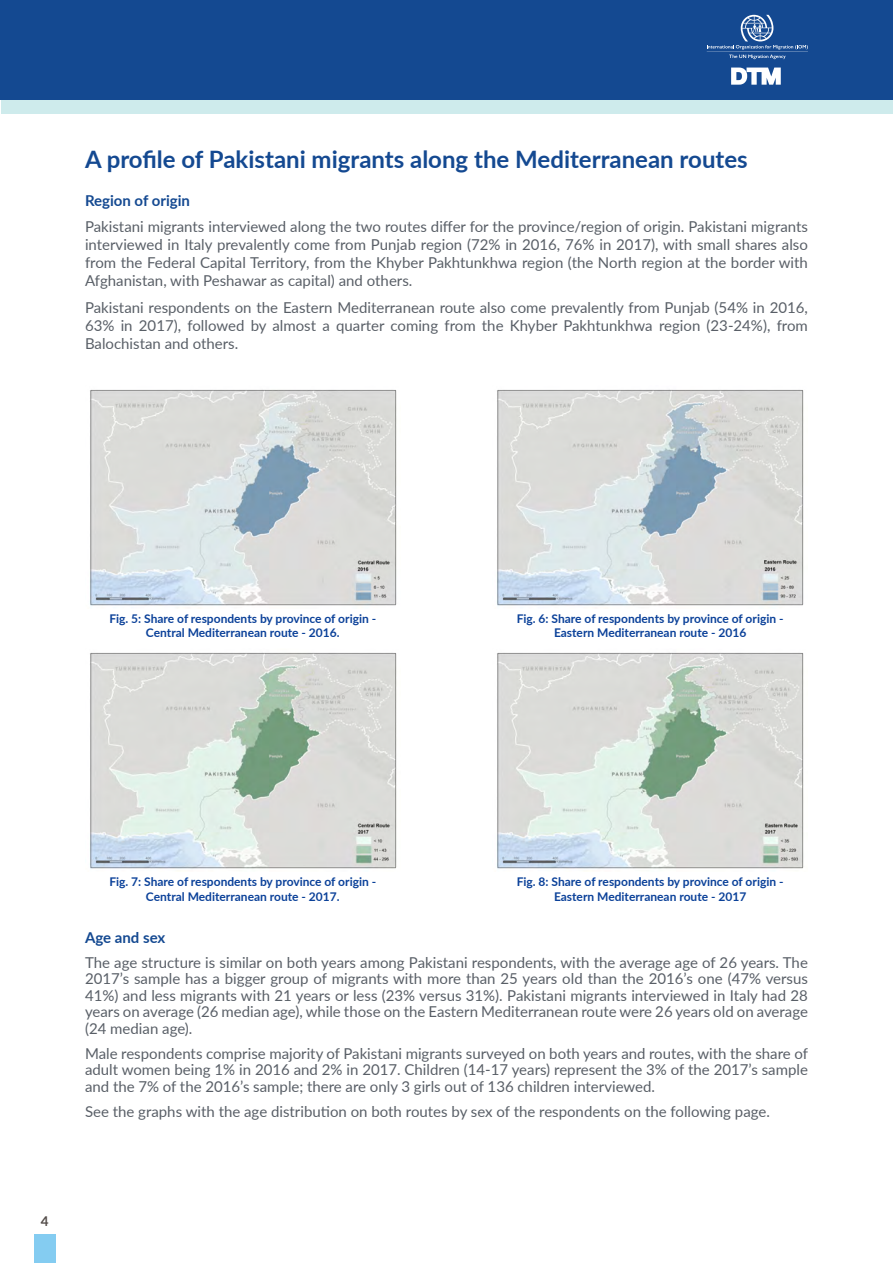
<style>
.page{position:relative;width:893px;height:1263px;background:#fff}
.page>*{position:absolute;margin:0;border:0;box-sizing:border-box;transform-origin:0 0}
.t1{font:700 24px "Lato";color:#144991}
.t2{font:15px/16.5px "Lato";color:#595f67;text-align:justify}
.t3{font:700 15px "Lato";color:#144991}
.t4{font:700 13.5px "Lato";color:#524b48}
.t5{font:700 12px/14.4px "Lato";color:#0b4199;text-align:center}
</style>
<div class="page">
<div style="left:34px;top:1234px;width:21px;height:29px;background:#84ccf1"></div>
<div style="left:1px;top:41px;width:892px;height:72px;background:#ceebec"></div>
<div style="left:0;top:0;width:893px;height:100px;background:#144991"></div>
<svg style="left:707px;top:15px;width:101px;height:44px"></svg>
<svg style="left:731px;top:68px;width:50px;height:17px"></svg>
<img style="left:90px;top:389px;width:307px;height:217px">
<img style="left:497px;top:389px;width:307px;height:217px">
<img style="left:90px;top:652px;width:307px;height:217px">
<img style="left:497px;top:652px;width:307px;height:217px">
<h1 class="t1" style="left:85px;top:142px;width:664px">A profile of Pakistani migrants along the Mediterranean routes</h1>
<p class="t3" style="left:85px;top:189px;width:106px">Region of origin</p>
<p class="t2" style="left:85px;top:217px;width:724px;line-height:18px">Pakistani migrants interviewed along the two routes differ for the province/region of origin. Pakistani migrants interviewed in Italy prevalently come from Punjab region (72% in 2016, 76% in 2017), with small shares also from the Federal Capital Territory, from the Khyber Pakhtunkhwa region (the North region at the border with Afghanistan, with Peshawar as capital) and others.</p>
<p class="t2" style="left:85px;top:298px;width:724px;line-height:18px">Pakistani respondents on the Eastern Mediterranean route also come prevalently from Punjab (54% in 2016, 63% in 2017), followed by almost a quarter coming from the Khyber Pakhtunkhwa region (23-24%), from Balochistan and others.</p>
<p class="t5" style="left:109px;top:611px;width:268px">Fig. 5: Share of respondents by province of origin -<br>Central Mediterranean route - 2016.</p>
<p class="t5" style="left:517px;top:611px;width:268px">Fig. 6: Share of respondents by province of origin -<br>Eastern Mediterranean route - 2016</p>
<p class="t5" style="left:109px;top:874px;width:268px">Fig. 7: Share of respondents by province of origin -<br>Central Mediterranean route - 2017.</p>
<p class="t5" style="left:517px;top:874px;width:268px">Fig. 8: Share of respondents by province of origin -<br>Eastern Mediterranean route - 2017</p>
<p class="t3" style="left:85px;top:926px;width:82px">Age and sex</p>
<p class="t2" style="left:85px;top:953px;width:724px">The age structure is similar on both years among Pakistani respondents, with the average age of 26 years. The 2017’s sample has a bigger group of migrants with more than 25 years old than the 2016’s one (47% versus 41%) and less migrants with 21 years or less (23% versus 31%). Pakistani migrants interviewed in Italy had 28 years on average (26 median age), while those on the Eastern Mediterranean route were 26 years old on average (24 median age).</p>
<p class="t2" style="left:85px;top:1044px;width:724px">Male respondents comprise majority of Pakistani migrants surveyed on both years and routes, with the share of adult women being 1% in 2016 and 2% in 2017. Children (14-17 years) represent the 3% of the 2017’s sample and the 7% of the 2016’s sample; there are only 3 girls out of 136 children interviewed.</p>
<p class="t2" style="left:85px;top:1102px;width:686px">See the graphs with the age distribution on both routes by sex of the respondents on the following page.</p>
<p class="t4" style="left:41px;top:1211px;width:9px">4</p>
</div>
